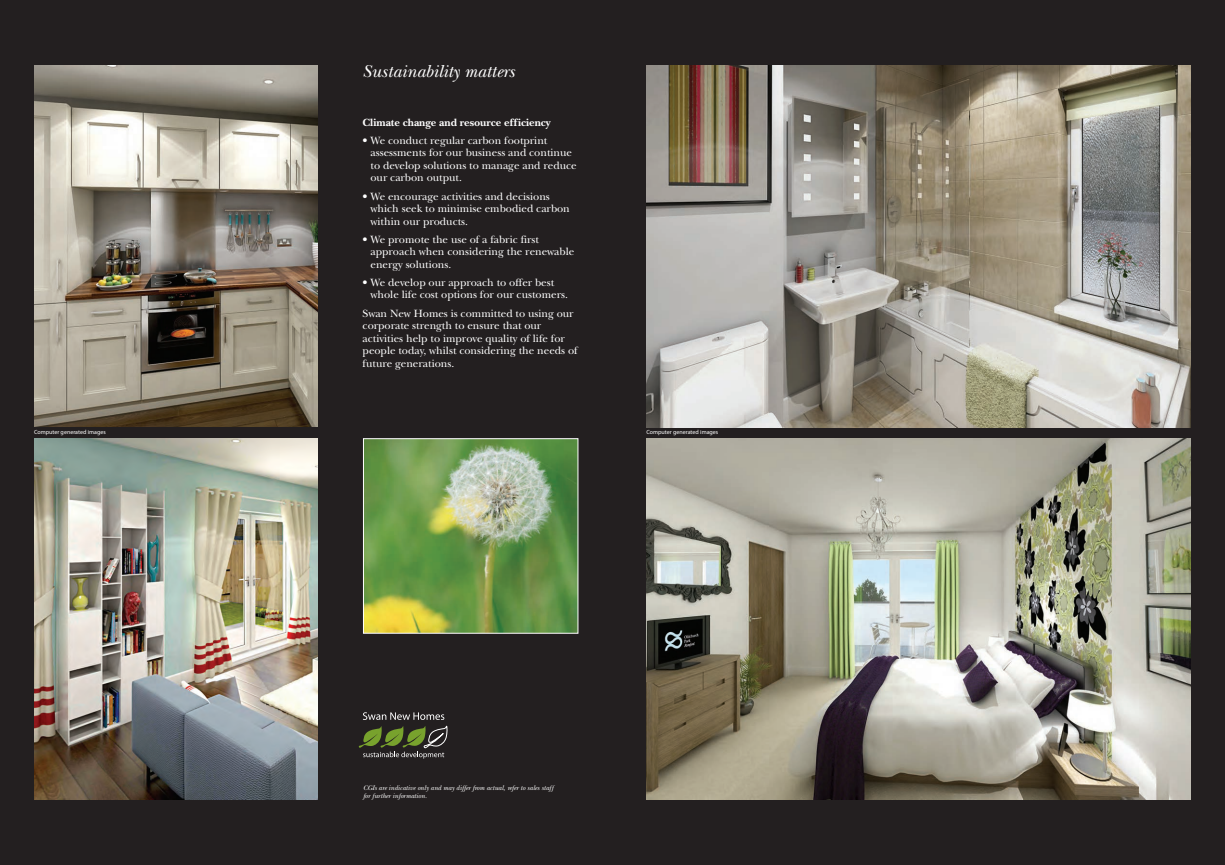
<style>
.page{position:relative;width:1225px;height:865px;background:#fff}
.page>*{position:absolute;margin:0;border:0;box-sizing:border-box;transform-origin:0 0}
.t1{font:italic 18px "New Baskerville";color:#fff}
.t2{font:11px/12.5px "New Baskerville";color:#fff}
.t3{font:700 11px "New Baskerville";color:#fff}
.t4{font:italic 7px/8px "New Baskerville";color:#fff}
.t5{font:6px "Myriad Pro";color:#fff}
</style>
<div class="page">
<div style="left:0;top:0;width:612px;height:865px;background:#231f20"></div>
<img style="left:34px;top:438px;width:284px;height:361px">
<div style="left:612px;top:0;width:613px;height:865px;background:#231f20"></div>
<img style="left:646px;top:65px;width:545px;height:362px">
<img style="left:646px;top:438px;width:545px;height:361px">
<img style="left:34px;top:65px;width:284px;height:362px">
<svg style="left:359px;top:712px;width:88px;height:46px"></svg>
<img style="left:365px;top:440px;width:211px;height:191px">
<div style="left:363px;top:438px;width:215px;height:195px;border:1px solid #fff"></div>
<h1 class="t1" style="left:362px;top:65px;width:153px">Sustainability matters</h1>
<p class="t3" style="left:362px;top:118px;width:190px">Climate change and resource efficiency</p>
<p class="t2" style="left:370px;top:135px;width:208px;text-indent:-8px">• We conduct regular carbon footprint assessments for our business and continue to develop solutions to manage and reduce our carbon output.</p>
<p class="t2" style="left:370px;top:191px;width:201px;text-indent:-8px">• We encourage activities and decisions which seek to minimise embodied carbon within our products.</p>
<p class="t2" style="left:370px;top:234px;width:205px;text-indent:-8px">• We promote the use of a fabric first approach when considering the renewable energy solutions.</p>
<p class="t2" style="left:370px;top:277px;width:199px;text-indent:-8px">• We develop our approach to offer best whole life cost options for our customers.</p>
<p class="t2" style="left:362px;top:308px;width:217px">Swan New Homes is committed to using our corporate strength to ensure that our activities help to improve quality of life for people today, whilst considering the needs of future generations.</p>
<p class="t5" style="left:34px;top:429px;width:73px">Computer generated images</p>
<p class="t5" style="left:646px;top:429px;width:73px">Computer generated images</p>
<p class="t4" style="left:363px;top:784px;width:192px">CGIs are indicative only and may differ from actual, refer to sales staff for further information.</p>
</div>
